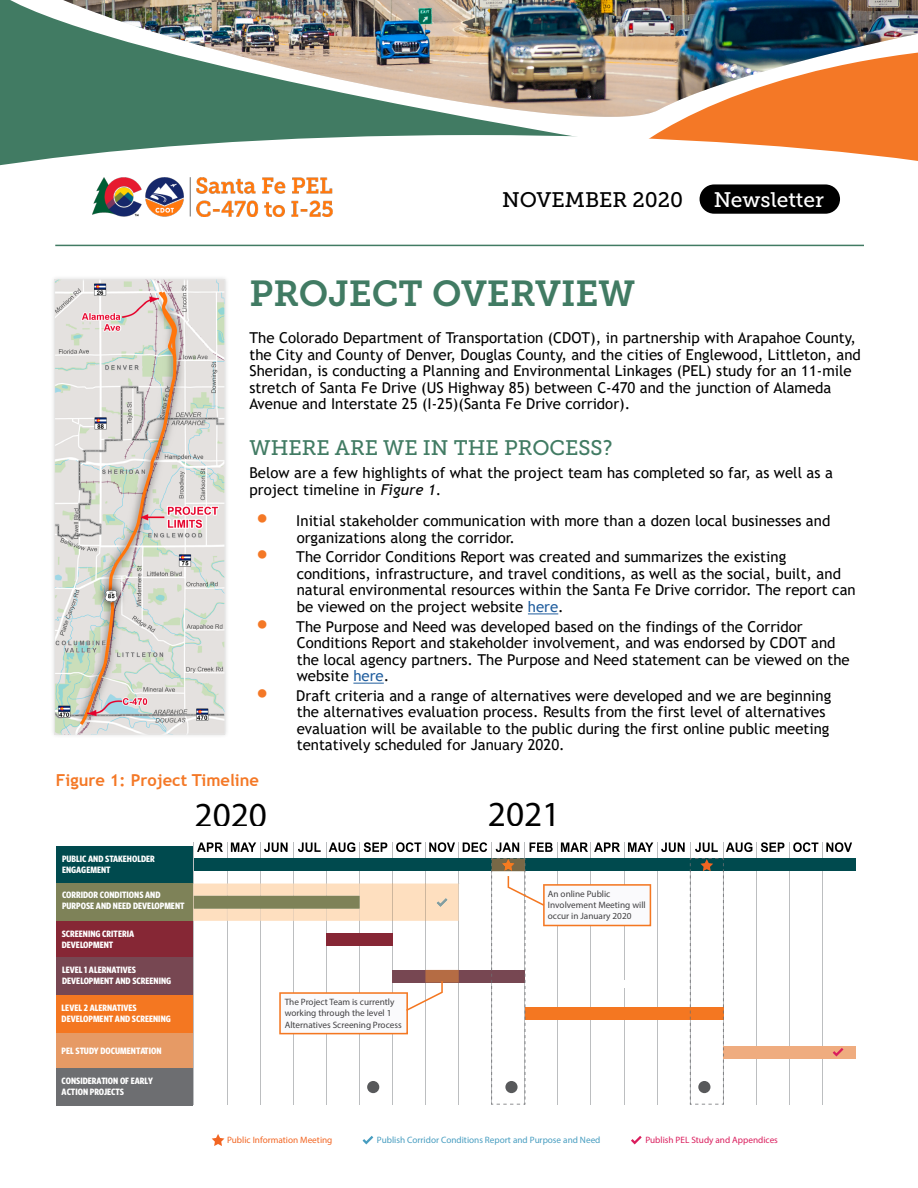
<style>
.page{position:relative;width:918px;height:1188px;background:#fff}
.page>*{position:absolute;margin:0;border:0;box-sizing:border-box;transform-origin:0 0}
.t1{font:36px "Museo Slab 700";color:#417b63}
.t2{font:35.4px "Myriad Pro";color:#000}
.t3{font:35.25px "Myriad Pro";color:#000}
.t4{font:21px "Museo Slab 500";color:#417b63}
.t5{font:21px "Museo Slab 500";color:#000}
.t6{font:21px "Museo Slab 500";color:#fff}
.t7{font:700 16.5px "Trebuchet MS";color:#f47826}
.t8{font:15px/16.5px "Trebuchet MS";color:#000}
.t9{font:700 9.3px/11.1px "Whitney Condensed";color:#fff}
.t10{font:9.3px/11.1px "Myriad Pro";color:#414042}
.t11{font:9.3px "Myriad Pro";color:#479dc0}
.t12{font:9.3px "Myriad Pro";color:#da1c5c}
.t13{font:9.3px "Myriad Pro";color:#f26522}
.s1{font-style:italic}
.s2{font-weight:700;font-size:27px;color:#f47826}
.s3{color:#215e9e}
</style>
<div class="page">
<hr style="left:227px;top:831px;width:1px;height:274px;background:#bcbec0">
<hr style="left:194px;top:831px;width:1px;height:274px;background:#bcbec0">
<hr style="left:260px;top:831px;width:1px;height:274px;background:#bcbec0">
<hr style="left:293px;top:831px;width:1px;height:274px;background:#bcbec0">
<hr style="left:326px;top:831px;width:1px;height:274px;background:#bcbec0">
<hr style="left:359px;top:831px;width:1px;height:274px;background:#bcbec0">
<hr style="left:392px;top:831px;width:1px;height:274px;background:#bcbec0">
<hr style="left:425px;top:831px;width:1px;height:274px;background:#bcbec0">
<hr style="left:459px;top:831px;width:1px;height:274px;background:#bcbec0">
<hr style="left:492px;top:831px;width:1px;height:274px;background:#bcbec0">
<hr style="left:525px;top:831px;width:1px;height:274px;background:#bcbec0">
<hr style="left:558px;top:831px;width:1px;height:274px;background:#bcbec0">
<hr style="left:591px;top:831px;width:1px;height:274px;background:#bcbec0">
<hr style="left:624px;top:831px;width:1px;height:274px;background:#bcbec0">
<hr style="left:657px;top:831px;width:1px;height:274px;background:#bcbec0">
<hr style="left:690px;top:831px;width:1px;height:274px;background:#bcbec0">
<hr style="left:723px;top:831px;width:1px;height:274px;background:#bcbec0">
<hr style="left:756px;top:831px;width:1px;height:274px;background:#bcbec0">
<hr style="left:789px;top:831px;width:1px;height:274px;background:#bcbec0">
<hr style="left:822px;top:831px;width:1px;height:274px;background:#bcbec0">
<div style="left:194px;top:859px;width:662px;height:12px;background:#004a4e"></div>
<div style="left:326px;top:933px;width:66px;height:13px;background:#862735"></div>
<div style="left:392px;top:970px;width:133px;height:13px;background:#774752"></div>
<div style="left:525px;top:1007px;width:199px;height:13px;background:#f47721"></div>
<div style="left:723px;top:1046px;width:133px;height:13px;background:#efac7f"></div>
<div style="left:56px;top:1032px;width:137px;height:37px;background:#e69a65"></div>
<div style="left:56px;top:1069px;width:137px;height:37px;background:#6d6e71"></div>
<div style="left:56px;top:846px;width:137px;height:38px;background:#004a4e"></div>
<div style="left:56px;top:921px;width:137px;height:37px;background:#862735"></div>
<div style="left:56px;top:958px;width:137px;height:37px;background:#774752"></div>
<div style="left:56px;top:995px;width:137px;height:38px;background:#f47721"></div>
<svg style="left:363px;top:1136px;width:10px;height:8px"></svg>
<svg style="left:833px;top:1048px;width:10px;height:9px"></svg>
<svg style="left:212px;top:1134px;width:12px;height:12px"></svg>
<svg style="left:631px;top:1136px;width:11px;height:8px"></svg>
<div style="left:367px;top:1081px;width:12px;height:12px;background:#58595b;border-radius:50%"></div>
<svg style="left:690px;top:858px;width:34px;height:247px"></svg>
<hr style="left:459px;top:884px;width:1px;height:37px;background:#cdb69d">
<svg style="left:56px;top:884px;width:403px;height:37px;background:#bfb18d"></svg>
<svg style="left:279px;top:970px;width:180px;height:64px"></svg>
<svg style="left:491px;top:858px;width:160px;height:247px"></svg>
<div style="left:185px;top:827px;width:675px;height:15px;background:#fff"></div>
<svg style="left:197px;top:842px;width:26px;height:10px"></svg>
<svg style="left:231px;top:842px;width:25px;height:10px"></svg>
<svg style="left:264px;top:842px;width:24px;height:10px"></svg>
<svg style="left:298px;top:842px;width:23px;height:10px"></svg>
<svg style="left:329px;top:842px;width:26px;height:10px"></svg>
<svg style="left:364px;top:842px;width:23px;height:10px"></svg>
<svg style="left:396px;top:842px;width:25px;height:10px"></svg>
<svg style="left:429px;top:842px;width:26px;height:10px"></svg>
<svg style="left:463px;top:842px;width:24px;height:10px"></svg>
<svg style="left:496px;top:842px;width:23px;height:10px"></svg>
<svg style="left:530px;top:842px;width:23px;height:10px"></svg>
<svg style="left:561px;top:842px;width:27px;height:10px"></svg>
<svg style="left:594px;top:842px;width:26px;height:10px"></svg>
<svg style="left:628px;top:842px;width:25px;height:10px"></svg>
<svg style="left:661px;top:843px;width:24px;height:9px"></svg>
<svg style="left:695px;top:843px;width:23px;height:9px"></svg>
<svg style="left:726px;top:842px;width:26px;height:10px"></svg>
<svg style="left:761px;top:842px;width:23px;height:10px"></svg>
<svg style="left:793px;top:842px;width:25px;height:10px"></svg>
<svg style="left:826px;top:842px;width:26px;height:10px"></svg>
<svg style="left:0;top:0;width:566px;height:135px;background:#50856f"></svg>
<img style="left:63px;top:0;width:855px;height:119px">
<img style="left:624px;top:27px;width:294px;height:108px">
<svg style="left:0;top:135px;width:918px;height:112px"></svg>
<img style="left:92px;top:178px;width:241px;height:39px">
<hr style="left:55px;top:245px;width:809px;height:1px;background:#417b63">
<div style="left:700px;top:184px;width:140px;height:30px;background:#000;border-radius:15px"></div>
<hr style="left:528px;top:613px;width:30px;height:1px;background:#215e9e">
<hr style="left:353px;top:683px;width:31px;height:1px;background:#215e9e">
<div style="left:50px;top:275px;width:180px;height:464px;background:#000;opacity:.15"></div>
<img style="left:56px;top:281px;width:167px;height:452px">
<div style="left:54px;top:279px;width:171px;height:456px;border:1px solid #e7e7e7"></div>
<h3 class="t5" style="left:502px;top:188px;width:182px">NOVEMBER 2020</h3>
<h3 class="t6" style="left:714px;top:188px;width:112px">Newsletter</h3>
<h1 class="t1" style="left:249px;top:273px;width:387px">PROJECT OVERVIEW</h1>
<p class="t8" style="left:249px;top:329px;width:613px">The Colorado Department of Transportation (CDOT), in partnership with Arapahoe County, the City and County of Denver, Douglas County, and the cities of Englewood, Littleton, and Sheridan, is conducting a Planning and Environmental Linkages (PEL) study for an 11-mile stretch of Santa Fe Drive (US Highway 85) between C-470 and the junction of Alameda Avenue and Interstate 25 (I-25)(Santa Fe Drive corridor).</p>
<h3 class="t4" style="left:249px;top:436px;width:365px">WHERE ARE WE IN THE PROCESS?</h3>
<p class="t8" style="left:249px;top:465px;width:585px">Below are a few highlights of what the project team has completed so far, as well as a project timeline in <span class="s1">Figure 1</span>.</p>
<p class="t8" style="left:297px;top:513px;width:535px;text-indent:-42px"><span class="s2">•</span> Initial stakeholder communication with more than a dozen local businesses and organizations along the corridor.</p>
<p class="t8" style="left:297px;top:549px;width:561px;text-indent:-42px"><span class="s2">•</span> The Corridor Conditions Report was created and summarizes the existing conditions, infrastructure, and travel conditions, as well as the social, built, and natural environmental resources within the Santa Fe Drive corridor. The report can be viewed on the project website <span class="s3">here</span>.</p>
<p class="t8" style="left:297px;top:618px;width:555px;text-indent:-42px"><span class="s2">•</span> The Purpose and Need was developed based on the findings of the Corridor Conditions Report and stakeholder involvement, and was endorsed by CDOT and the local agency partners. The Purpose and Need statement can be viewed on the website <span class="s3">here</span>.</p>
<p class="t8" style="left:297px;top:687px;width:536px;text-indent:-42px"><span class="s2">•</span> Draft criteria and a range of alternatives were developed and we are beginning the alternatives evaluation process. Results from the first level of alternatives evaluation will be available to the public during the first online public meeting tentatively scheduled for January 2020.</p>
<p class="t7" style="left:56px;top:770px;width:205px">Figure 1: Project Timeline</p>
<p class="t9" style="left:62px;top:852px;width:94px">PUBLIC AND STAKEHOLDER<br>ENGAGEMENT</p>
<p class="t9" style="left:62px;top:889px;width:124px">CORRIDOR CONDITIONS AND<br>PURPOSE AND NEED DEVELOPMENT</p>
<p class="t9" style="left:62px;top:928px;width:74px">SCREENING CRITERIA<br>DEVELOPMENT</p>
<p class="t9" style="left:62px;top:964px;width:111px">LEVEL 1 ALERNATIVES<br>DEVELOPMENT AND SCREENING</p>
<p class="t9" style="left:62px;top:1002px;width:111px">LEVEL 2 ALERNATIVES<br>DEVELOPMENT AND SCREENING</p>
<p class="t9" style="left:62px;top:1045px;width:101px">PEL STUDY DOCUMENTATION</p>
<p class="t9" style="left:62px;top:1075px;width:93px">CONSIDERATION OF EARLY<br>ACTION PROJECTS</p>
<h3 class="t3" style="left:195px;top:793px;width:74px">2020</h3>
<h2 class="t2" style="left:488px;top:792px;width:74px">2021</h2>
<p class="t10" style="left:285px;top:997px;width:119px">The Project Team is currently working through the level 1<br>Alternatives Screening Process</p>
<p class="t10" style="left:548px;top:888px;width:99px">An online Public<br>Involvement Meeting will occur in January 2020</p>
<p class="t13" style="left:227px;top:1134px;width:107px">Public Information Meeting</p>
<p class="t11" style="left:377px;top:1134px;width:225px">Publish Corridor Conditions Report and Purpose and Need</p>
<p class="t12" style="left:645px;top:1134px;width:134px">Publish PEL Study and Appendices</p>
</div>
